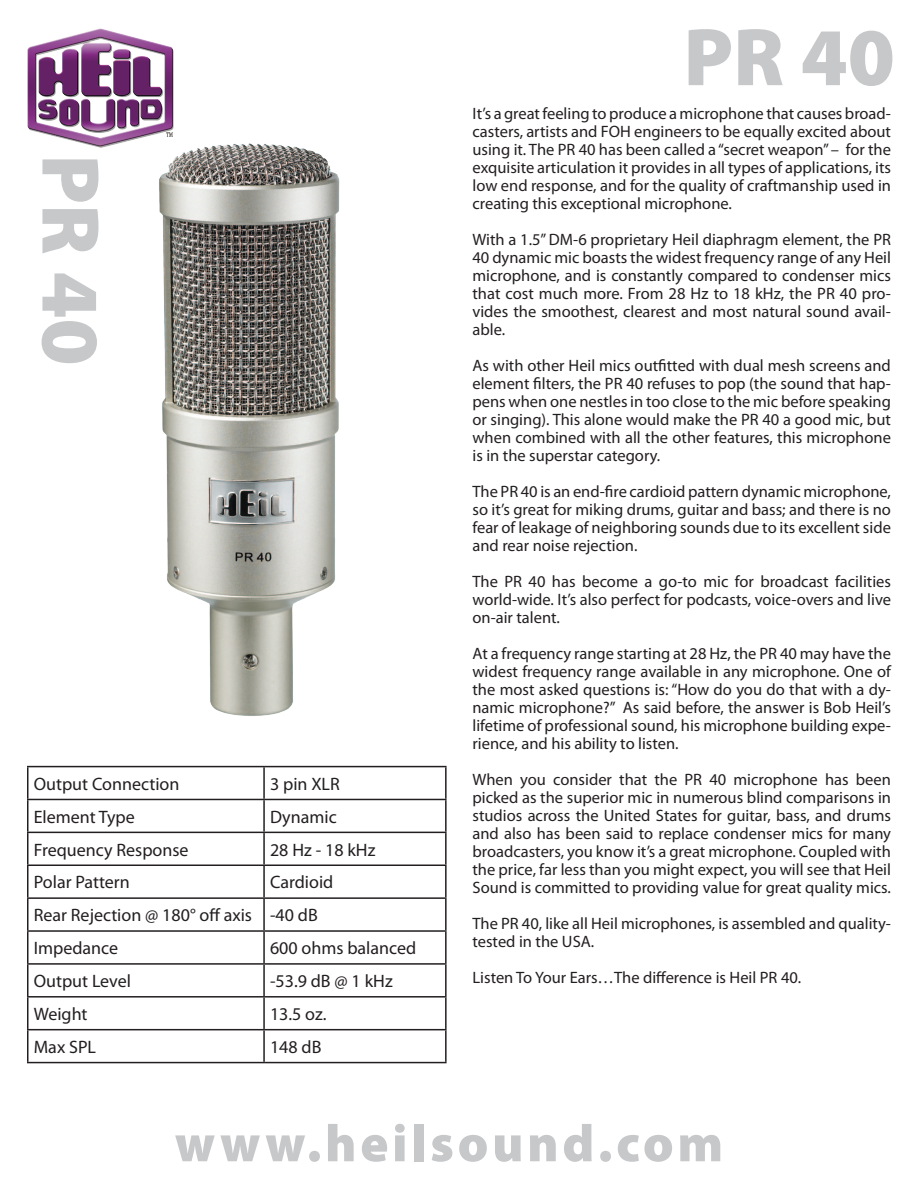
<style>
.page{position:relative;width:918px;height:1188px;background:#fff}
.page>*{position:absolute;margin:0;border:0;box-sizing:border-box;transform-origin:0 0}
.t1{font:900 82.5px "Myriad Pro";color:#c7c8ca}
.t2{font:900 52.5px "Myriad Pro";letter-spacing:.07em;color:#c7c8ca}
.t3{font:18px "Myriad Pro";color:#231f20}
.t4{font:16.5px/18px "Myriad Pro";color:#231f20;text-align:justify}
</style>
<div class="page">
<img style="left:27px;top:28px;width:147px;height:120px">
<img style="left:156px;top:134px;width:184px;height:582px">
<hr style="left:27px;top:766px;width:237px;height:1px;background:#231f20">
<hr style="left:27px;top:767px;width:1px;height:32px;background:#231f20">
<hr style="left:264px;top:766px;width:183px;height:1px;background:#231f20">
<hr style="left:263px;top:767px;width:2px;height:32px;background:#231f20">
<hr style="left:445px;top:767px;width:2px;height:32px;background:#231f20">
<hr style="left:27px;top:799px;width:237px;height:1px;background:#231f20">
<hr style="left:27px;top:800px;width:1px;height:32px;background:#231f20">
<hr style="left:264px;top:799px;width:183px;height:1px;background:#231f20">
<hr style="left:263px;top:800px;width:2px;height:32px;background:#231f20">
<hr style="left:445px;top:800px;width:2px;height:32px;background:#231f20">
<hr style="left:27px;top:832px;width:237px;height:1px;background:#231f20">
<hr style="left:27px;top:833px;width:1px;height:32px;background:#231f20">
<hr style="left:264px;top:832px;width:183px;height:1px;background:#231f20">
<hr style="left:263px;top:833px;width:2px;height:32px;background:#231f20">
<hr style="left:445px;top:833px;width:2px;height:32px;background:#231f20">
<hr style="left:27px;top:865px;width:237px;height:1px;background:#231f20">
<hr style="left:27px;top:866px;width:1px;height:31px;background:#231f20">
<hr style="left:264px;top:865px;width:183px;height:1px;background:#231f20">
<hr style="left:263px;top:866px;width:2px;height:31px;background:#231f20">
<hr style="left:445px;top:866px;width:2px;height:31px;background:#231f20">
<hr style="left:27px;top:897px;width:237px;height:2px;background:#231f20">
<hr style="left:27px;top:899px;width:1px;height:31px;background:#231f20">
<hr style="left:264px;top:897px;width:183px;height:2px;background:#231f20">
<hr style="left:263px;top:899px;width:2px;height:31px;background:#231f20">
<hr style="left:445px;top:899px;width:2px;height:31px;background:#231f20">
<hr style="left:27px;top:930px;width:237px;height:2px;background:#231f20">
<hr style="left:27px;top:932px;width:1px;height:31px;background:#231f20">
<hr style="left:264px;top:930px;width:183px;height:2px;background:#231f20">
<hr style="left:263px;top:932px;width:2px;height:31px;background:#231f20">
<hr style="left:445px;top:932px;width:2px;height:31px;background:#231f20">
<hr style="left:27px;top:963px;width:237px;height:2px;background:#231f20">
<hr style="left:27px;top:965px;width:1px;height:31px;background:#231f20">
<hr style="left:264px;top:963px;width:183px;height:2px;background:#231f20">
<hr style="left:263px;top:965px;width:2px;height:31px;background:#231f20">
<hr style="left:445px;top:965px;width:2px;height:31px;background:#231f20">
<hr style="left:27px;top:996px;width:237px;height:2px;background:#231f20">
<hr style="left:27px;top:998px;width:1px;height:31px;background:#231f20">
<hr style="left:264px;top:996px;width:183px;height:2px;background:#231f20">
<hr style="left:263px;top:998px;width:2px;height:31px;background:#231f20">
<hr style="left:445px;top:998px;width:2px;height:31px;background:#231f20">
<hr style="left:27px;top:1029px;width:237px;height:1px;background:#231f20">
<hr style="left:27px;top:1030px;width:1px;height:32px;background:#231f20">
<hr style="left:264px;top:1029px;width:183px;height:1px;background:#231f20">
<hr style="left:263px;top:1030px;width:2px;height:32px;background:#231f20">
<hr style="left:445px;top:1030px;width:2px;height:32px;background:#231f20">
<hr style="left:27px;top:1062px;width:237px;height:1px;background:#231f20">
<hr style="left:264px;top:1062px;width:183px;height:1px;background:#231f20">
<p class="t1" style="left:117px;top:154px;width:213px;rotate:90deg">PR 40</p>
<p class="t3" style="left:34px;top:773px;width:147px">Output Connection</p>
<p class="t3" style="left:270px;top:773px;width:71px">3 pin XLR</p>
<p class="t3" style="left:34px;top:806px;width:103px">Element Type</p>
<p class="t3" style="left:270px;top:806px;width:68px">Dynamic</p>
<p class="t3" style="left:34px;top:838px;width:156px">Frequency Response</p>
<p class="t3" style="left:270px;top:838px;width:107px">28 Hz - 18 kHz</p>
<p class="t3" style="left:34px;top:871px;width:98px">Polar Pattern</p>
<p class="t3" style="left:270px;top:871px;width:65px">Cardioid</p>
<p class="t3" style="left:34px;top:904px;width:220px">Rear Rejection @ 180° off axis</p>
<p class="t3" style="left:270px;top:904px;width:49px">-40 dB</p>
<p class="t3" style="left:34px;top:937px;width:86px">Impedance</p>
<p class="t3" style="left:270px;top:937px;width:148px">600 ohms balanced</p>
<p class="t3" style="left:34px;top:970px;width:99px">Output Level</p>
<p class="t3" style="left:270px;top:970px;width:124px">-53.9 dB @ 1 kHz</p>
<p class="t3" style="left:34px;top:1003px;width:55px">Weight</p>
<p class="t3" style="left:270px;top:1003px;width:58px">13.5 oz.</p>
<p class="t3" style="left:34px;top:1036px;width:64px">Max SPL</p>
<p class="t3" style="left:270px;top:1036px;width:53px">148 dB</p>
<p class="t1" style="left:684px;top:10px;width:213px">PR 40</p>
<p class="t4" style="left:472px;top:104px;width:420px">It’s a great feeling to produce a microphone that causes broad&shy;casters, artists and FOH engineers to be equally excited about using it. The PR 40 has been called a “secret weapon” – for the exquisite articulation it provides in all types of applications, its low end response, and for the quality of craftmanship used in creating this exceptional microphone.</p>
<p class="t4" style="left:472px;top:230px;width:420px">With a 1.5” DM-6 proprietary Heil diaphragm element, the PR 40 dynamic mic boasts the widest frequency range of any Heil microphone, and is constantly compared to condenser mics that cost much more. From 28 Hz to 18 kHz, the PR 40 pro&shy;vides the smoothest, clearest and most natural sound avail&shy;able.</p>
<p class="t4" style="left:472px;top:356px;width:420px">As with other Heil mics outfitted with dual mesh screens and element filters, the PR 40 refuses to pop (the sound that hap&shy;pens when one nestles in too close to the mic before speaking or singing). This alone would make the PR 40 a good mic, but when combined with all the other features, this microphone is in the superstar category.</p>
<p class="t4" style="left:472px;top:482px;width:420px">The PR 40 is an end-fire cardioid pattern dynamic microphone, so it’s great for miking drums, guitar and bass; and there is no fear of leakage of neighboring sounds due to its excellent side and rear noise rejection.</p>
<p class="t4" style="left:472px;top:572px;width:420px">The PR 40 has become a go-to mic for broadcast facilities world-wide. It’s also perfect for podcasts, voice-overs and live on-air talent.</p>
<p class="t4" style="left:472px;top:644px;width:420px">At a frequency range starting at 28 Hz, the PR 40 may have the widest frequency range available in any microphone. One of the most asked questions is: “How do you do that with a dy&shy;namic microphone?” As said before, the answer is Bob Heil’s lifetime of professional sound, his microphone building expe&shy;rience, and his ability to listen.</p>
<p class="t4" style="left:472px;top:770px;width:420px">When you consider that the PR 40 microphone has been picked as the superior mic in numerous blind comparisons in studios across the United States for guitar, bass, and drums and also has been said to replace condenser mics for many broadcasters, you know it’s a great microphone. Coupled with the price, far less than you might expect, you will see that Heil Sound is committed to providing value for great quality mics.</p>
<p class="t4" style="left:472px;top:914px;width:420px">The PR 40, like all Heil microphones, is assembled and quality&shy;tested in the USA.</p>
<p class="t4" style="left:472px;top:968px;width:330px">Listen To Your Ears…The difference is Heil PR 40.</p>
<p class="t2" style="left:175px;top:1114px;width:550px">www.heilsound.com</p>
</div>
